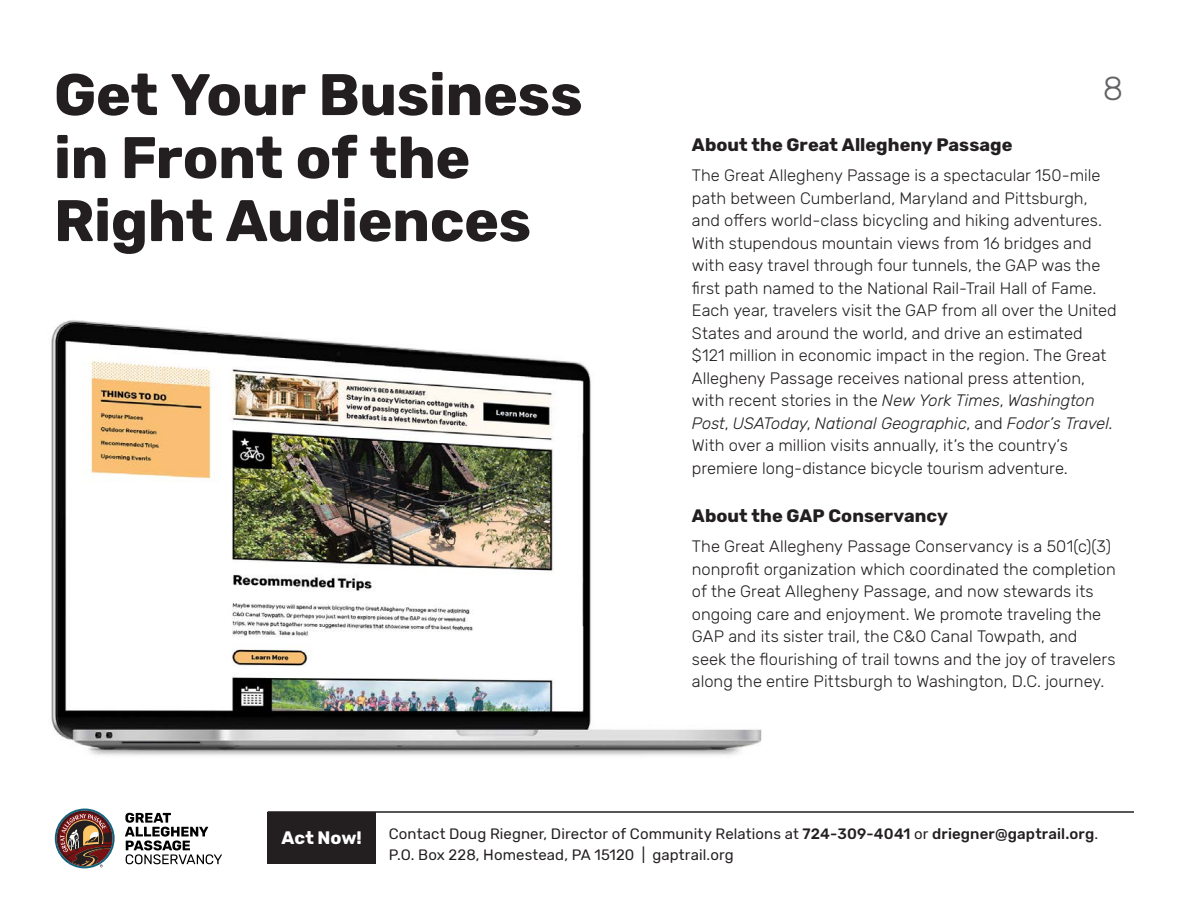
<style>
.page{position:relative;width:1188px;height:918px;background:#fff}
.page>*{position:absolute;margin:0;border:0;box-sizing:border-box;transform-origin:0 0}
.Heading_1{font:700 58.5px/63px "Rubik";letter-spacing:-.005em;color:#231f20}
.Body_Copy{font:300 33px "Rubik";color:#636366}
.Heading_2{font:700 18px "Rubik";color:#231f20}
.Heading_2-2{font:700 18px "Rubik";letter-spacing:-.005em;color:#fff}
.Body_Copy-2{font:300 16.5px/22.5px "Rubik";color:#231f20}
.Contact_Information{font:15px "Rubik";letter-spacing:.005em;color:#231f20}
.s1{font-style:italic}
.s2{font-weight:500}
</style>
<div class="page">
<img style="left:51px;top:320px;width:711px;height:436px">
<div style="left:268px;top:812px;width:108px;height:52px;background:#231f20"></div>
<hr style="left:268px;top:811px;width:866px;height:2px;background:#231f20">
<svg style="left:55px;top:809px;width:60px;height:59px"></svg>
<svg style="left:125px;top:813px;width:97px;height:51px"></svg>
<p class="Heading_1" style="left:54px;top:65px;width:530px">Get Your Business in Front of the<br>Right Audiences</p>
<p class="Body_Copy" style="left:1103px;top:70px;width:22px">8</p>
<p class="Heading_2" style="left:692px;top:134px;width:322px">About the Great Allegheny Passage</p>
<p class="Body_Copy-2" style="left:692px;top:165px;width:426px">The Great Allegheny Passage is a spectacular 150-mile path between Cumberland, Maryland and Pittsburgh, and offers world-class bicycling and hiking adventures.<br>With stupendous mountain views from 16 bridges and with easy travel through four tunnels, the GAP was the first path named to the National Rail-Trail Hall of Fame.<br>Each year, travelers visit the GAP from all over the United States and around the world, and drive an estimated $121 million in economic impact in the region. The Great Allegheny Passage receives national press attention, with recent stories in the <span class="s1">New York Times</span>, <span class="s1">Washington Post</span>, <span class="s1">USAToday</span>, <span class="s1">National Geographic</span>, and <span class="s1">Fodor’s Travel</span>.<br>With over a million visits annually, it’s the country’s premiere long-distance bicycle tourism adventure.</p>
<p class="Heading_2" style="left:692px;top:505px;width:258px">About the GAP Conservancy</p>
<p class="Body_Copy-2" style="left:692px;top:536px;width:426px">The Great Allegheny Passage Conservancy is a 501(c)(3) nonprofit organization which coordinated the completion of the Great Allegheny Passage, and now stewards its ongoing care and enjoyment. We promote traveling the GAP and its sister trail, the C&amp;O Canal Towpath, and seek the flourishing of trail towns and the joy of travelers along the entire Pittsburgh to Washington, D.C. journey.</p>
<p class="Heading_2-2" style="left:282px;top:828px;width:82px">Act Now!</p>
<p class="Contact_Information" style="left:389px;top:825px;width:711px">Contact Doug Riegner, Director of Community Relations at <span class="s2">724-309-4041</span> or <span class="s2">driegner@gaptrail.org</span>.</p>
<p class="Contact_Information" style="left:389px;top:846px;width:347px">P.O. Box 228, Homestead, PA 15120 | gaptrail.org</p>
</div>
